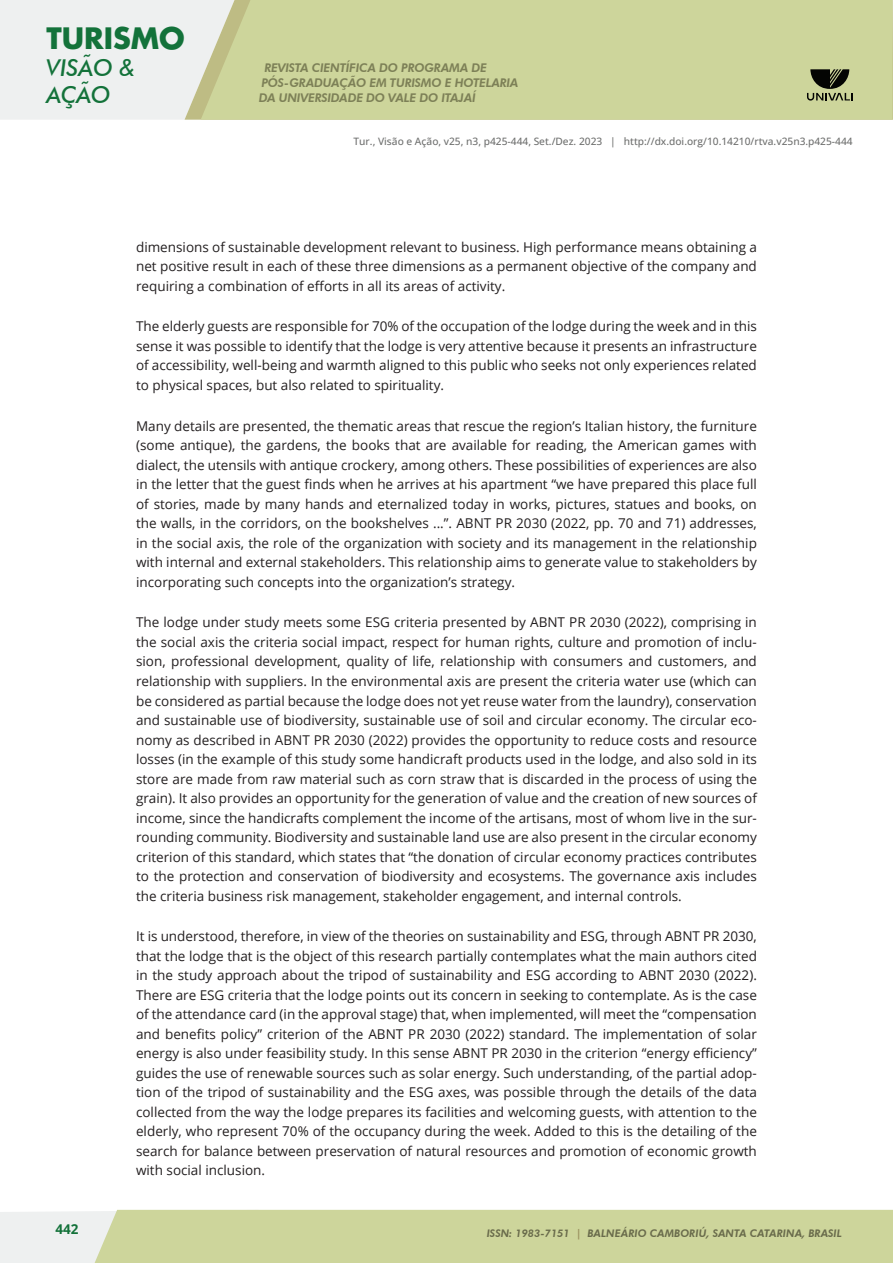
<style>
.page{position:relative;width:893px;height:1263px;background:#fff}
.page>*{position:absolute;margin:0;border:0;box-sizing:border-box;transform-origin:0 0}
.t1{font:700 28.8px "Futura";color:#13723a}
.t2{font:italic 500 23.25px/26.5px "Futura BT";color:#13723a}
.C_Art_-Texto{font:13.5px/19.5px "Open Sans";color:#231f20;text-align:justify}
.t3{font:700 13.5px "Open Sans";color:#13723a}
.t4{font:italic 800 12px/15px "Futura BT";letter-spacing:-.02em;color:#7d8057}
.t5{font:italic 800 10.5px "Futura BT";color:#696b4b}
.t6{font:500 10.2px "Open Sans";color:#6f706f}
.s1{color:#99905e}
</style>
<div class="page">
<div style="left:0;top:0;width:185px;height:120px;background:#eef0f0"></div>
<svg style="left:185px;top:0;width:708px;height:120px;background:#e4e5d9"></svg>
<div style="left:201px;top:0;width:691px;height:120px;background:#cdd59b"></div>
<svg style="left:0;top:1210px;width:893px;height:53px;background:#d0d8a5"></svg>
<svg style="left:807px;top:69px;width:46px;height:32px"></svg>
<h1 class="t1" style="left:46px;top:20px;width:140px">TURISMO</h1>
<h2 class="t2" style="left:46px;top:54px;width:90px">VISÃO &amp;<br>AÇÃO</h2>
<p class="t4" style="left:259px;top:60px;width:261px;text-indent:6px">REVISTA CIENTÍFICA DO PROGRAMA DE<br>PÓS-GRADUAÇÃO EM TURISMO E HOTELARIA<br>DA UNIVERSIDADE DO VALE DO ITAJAÍ</p>
<p class="t6" style="left:354px;top:134px;width:501px">Tur., Visão e Ação, v25, n3, p425-444, Set./Dez. 2023 | http://dx.doi.org/10.14210/rtva.v25n3.p425-444</p>
<p class="C_Art_-Texto" style="left:136px;top:237px;width:622px">dimensions of sustainable development relevant to business. High performance means obtaining a net positive result in each of these three dimensions as a permanent objective of the company and requiring a combination of efforts in all its areas of activity.</p>
<p class="C_Art_-Texto" style="left:136px;top:316px;width:622px">The elderly guests are responsible for 70% of the occupation of the lodge during the week and in this sense it was possible to identify that the lodge is very attentive because it presents an infrastructure of accessibility, well-being and warmth aligned to this public who seeks not only experiences related to physical spaces, but also related to spirituality.</p>
<p class="C_Art_-Texto" style="left:136px;top:416px;width:622px">Many details are presented, the thematic areas that rescue the region’s Italian history, the furniture (some antique), the gardens, the books that are available for reading, the American games with dialect, the utensils with antique crockery, among others. These possibilities of experiences are also in the letter that the guest finds when he arrives at his apartment “we have prepared this place full of stories, made by many hands and eternalized today in works, pictures, statues and books, on the walls, in the corridors, on the bookshelves ...”. ABNT PR 2030 (2022, pp. 70 and 71) addresses, in the social axis, the role of the organization with society and its management in the relationship with internal and external stakeholders. This relationship aims to generate value to stakeholders by incorporating such concepts into the organization’s strategy.</p>
<p class="C_Art_-Texto" style="left:136px;top:612px;width:622px">The lodge under study meets some ESG criteria presented by ABNT PR 2030 (2022), comprising in the social axis the criteria social impact, respect for human rights, culture and promotion of inclu&shy;sion, professional development, quality of life, relationship with consumers and customers, and relationship with suppliers. In the environmental axis are present the criteria water use (which can be considered as partial because the lodge does not yet reuse water from the laundry), conservation and sustainable use of biodiversity, sustainable use of soil and circular economy. The circular eco&shy;nomy as described in ABNT PR 2030 (2022) provides the opportunity to reduce costs and resource losses (in the example of this study some handicraft products used in the lodge, and also sold in its store are made from raw material such as corn straw that is discarded in the process of using the grain). It also provides an opportunity for the generation of value and the creation of new sources of income, since the handicrafts complement the income of the artisans, most of whom live in the sur&shy;rounding community. Biodiversity and sustainable land use are also present in the circular economy criterion of this standard, which states that “the donation of circular economy practices contributes to the protection and conservation of biodiversity and ecosystems. The governance axis includes the criteria business risk management, stakeholder engagement, and internal controls.</p>
<p class="C_Art_-Texto" style="left:136px;top:926px;width:622px">It is understood, therefore, in view of the theories on sustainability and ESG, through ABNT PR 2030, that the lodge that is the object of this research partially contemplates what the main authors cited in the study approach about the tripod of sustainability and ESG according to ABNT 2030 (2022).<br>There are ESG criteria that the lodge points out its concern in seeking to contemplate. As is the case of the attendance card (in the approval stage) that, when implemented, will meet the “compensation and benefits policy” criterion of the ABNT PR 2030 (2022) standard. The implementation of solar energy is also under feasibility study. In this sense ABNT PR 2030 in the criterion “energy efficiency” guides the use of renewable sources such as solar energy. Such understanding, of the partial adop&shy;tion of the tripod of sustainability and the ESG axes, was possible through the details of the data collected from the way the lodge prepares its facilities and welcoming guests, with attention to the elderly, who represent 70% of the occupancy during the week. Added to this is the detailing of the search for balance between preservation of natural resources and promotion of economic growth with social inclusion.</p>
<p class="t3" style="left:56px;top:1219px;width:25px">442</p>
<p class="t5" style="left:487px;top:1227px;width:357px">ISSN: 1983-7151 <span class="s1">|</span> BALNEÁRIO CAMBORIÚ, SANTA CATARINA, BRASIL</p>
</div>
